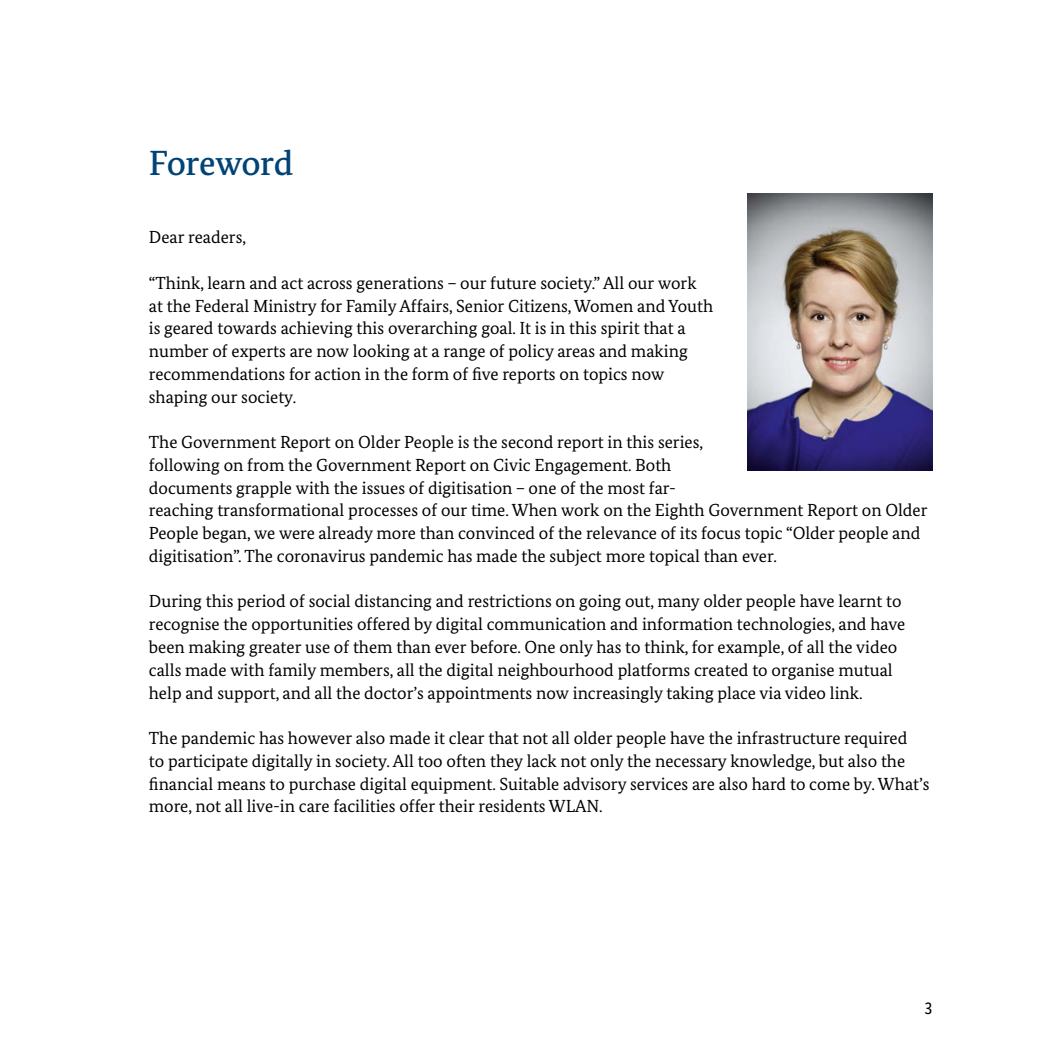
<style>
.page{position:relative;width:1042px;height:1042px;background:#fff}
.page>*{position:absolute;margin:0;border:0;box-sizing:border-box;transform-origin:0 0}
.t1{font:500 35px "Bundes Serif";letter-spacing:-.015em;color:#004377}
.t2{font:17.5px/22.8px "Bundes Serif";color:#000}
.t3{font:17.5px "Bundes Sans";color:#000}
</style>
<div class="page">
<img style="left:748px;top:193px;width:185px;height:278px">
<h1 class="t1" style="left:149px;top:142px;width:146px">Foreword</h1>
<p class="t2" style="left:149px;top:226px;width:99px">Dear readers,</p>
<p class="t2" style="left:149px;top:271px;width:566px">“Think, learn and act across generations – our future society.” All our work at the Federal Ministry for Family Affairs, Senior Citizens, Women and Youth is geared towards achieving this overarching goal. It is in this spirit that a number of experts are now looking at a range of policy areas and making recommendations for action in the form of five reports on topics now shaping our society.</p>
<p class="t2" style="left:149px;top:431px;width:780px">The Government Report on Older People is the second report in this series,<br>following on from the Government Report on Civic Engagement. Both<br>documents grapple with the issues of digitisation – one of the most far-<br>reaching transformational processes of our time. When work on the Eighth Government Report on Older People began, we were already more than convinced of the relevance of its focus topic “Older people and digitisation”. The coronavirus pandemic has made the subject more topical than ever.</p>
<p class="t2" style="left:149px;top:590px;width:758px">During this period of social distancing and restrictions on going out, many older people have learnt to recognise the opportunities offered by digital communication and information technologies, and have been making greater use of them than ever before. One only has to think, for example, of all the video calls made with family members, all the digital neighbourhood platforms created to organise mutual help and support, and all the doctor’s appointments now increasingly taking place via video link.</p>
<p class="t2" style="left:149px;top:726px;width:782px">The pandemic has however also made it clear that not all older people have the infrastructure required<br>to participate digitally in society. All too often they lack not only the necessary knowledge, but also the financial means to purchase digital equipment. Suitable advisory services are also hard to come by. What’s more, not all live-in care facilities offer their residents WLAN.</p>
<p class="t3" style="left:924px;top:998px;width:10px">3</p>
</div>
